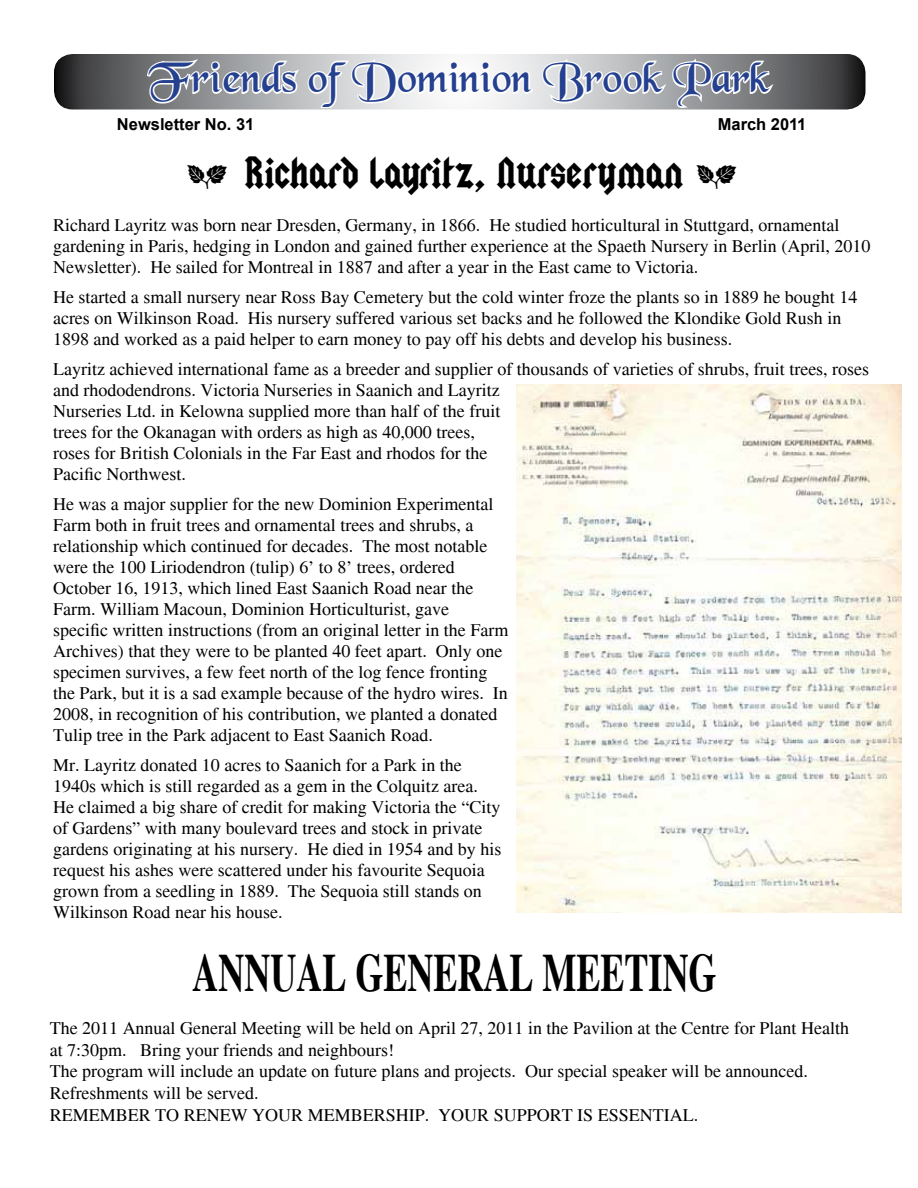
<style>
.page{position:relative;width:918px;height:1188px;background:#fff}
.page>*{position:absolute;margin:0;border:0;box-sizing:border-box;transform-origin:0 0}
.t1{font:700 54px "Times";color:#000;scale:.67 1}
.t2{font:45px "Black Chancery";color:#24408f}
.t3{font:36px "Squealer";color:#000}
.t4{font:18px/21px "Times";color:#000}
.t5{font:700 16.5px "Arial";color:#000}
.s1{font-family:"Type Embellishments One Let Plain"}
</style>
<div class="page">
<svg style="left:55px;top:55px;width:808px;height:52px;background:#3f3f41"></svg>
<svg style="left:115px;top:54px;width:692px;height:56px"></svg>
<img style="left:517px;top:384px;width:384px;height:529px">
<h2 class="t2" style="left:148px;top:61px;width:623px">Friends of Dominion Brook Park</h2>
<p class="t5" style="left:117px;top:113px;width:139px">Newsletter No. 31</p>
<p class="t5" style="left:718px;top:113px;width:90px">March 2011</p>
<h3 class="t3" style="left:185px;top:149px;width:554px"><span class="s1">a</span> Richard Layritz, Nurseryman <span class="s1">a</span></h3>
<p class="t4" style="left:53px;top:215px;width:819px">Richard Layritz was born near Dresden, Germany, in 1866. He studied horticultural in Stuttgard, ornamental gardening in Paris, hedging in London and gained further experience at the Spaeth Nursery in Berlin (April, 2010<br>Newsletter). He sailed for Montreal in 1887 and after a year in the East came to Victoria.</p>
<p class="t4" style="left:53px;top:287px;width:806px">He started a small nursery near Ross Bay Cemetery but the cold winter froze the plants so in 1889 he bought 14 acres on Wilkinson Road. His nursery suffered various set backs and he followed the Klondike Gold Rush in<br>1898 and worked as a paid helper to earn money to pay off his debts and develop his business.</p>
<p class="t4" style="left:53px;top:359px;width:818px">Layritz achieved international fame as a breeder and supplier of thousands of varieties of shrubs, fruit trees, roses and rhododendrons. Victoria Nurseries in Saanich and Layritz<br>Nurseries Ltd. in Kelowna supplied more than half of the fruit<br>trees for the Okanagan with orders as high as 40,000 trees,<br>roses for British Colonials in the Far East and rhodos for the<br>Pacific Northwest.</p>
<p class="t4" style="left:53px;top:494px;width:457px">He was a major supplier for the new Dominion Experimental Farm both in fruit trees and ornamental trees and shrubs, a relationship which continued for decades. The most notable were the 100 Liriodendron (tulip) 6’ to 8’ trees, ordered October 16, 1913, which lined East Saanich Road near the Farm. William Macoun, Dominion Horticulturist, gave specific written instructions (from an original letter in the Farm Archives) that they were to be planted 40 feet apart. Only one specimen survives, a few feet north of the log fence fronting the Park, but it is a sad example because of the hydro wires. In 2008, in recognition of his contribution, we planted a donated Tulip tree in the Park adjacent to East Saanich Road.</p>
<p class="t4" style="left:53px;top:755px;width:450px">Mr. Layritz donated 10 acres to Saanich for a Park in the 1940s which is still regarded as a gem in the Colquitz area.<br>He claimed a big share of credit for making Victoria the “City of Gardens” with many boulevard trees and stock in private gardens originating at his nursery. He died in 1954 and by his request his ashes were scattered under his favourite Sequoia grown from a seedling in 1889. The Sequoia still stands on Wilkinson Road near his house.</p>
<h1 class="t1" style="left:193px;top:941px;width:784px">ANNUAL GENERAL MEETING</h1>
<p class="t4" style="left:50px;top:1018px;width:801px;line-height:21.6px">The 2011 Annual General Meeting will be held on April 27, 2011 in the Pavilion at the Centre for Plant Health at 7:30pm. Bring your friends and neighbours!<br>The program will include an update on future plans and projects. Our special speaker will be announced.<br>Refreshments will be served.<br>REMEMBER TO RENEW YOUR MEMBERSHIP. YOUR SUPPORT IS ESSENTIAL.</p>
</div>
